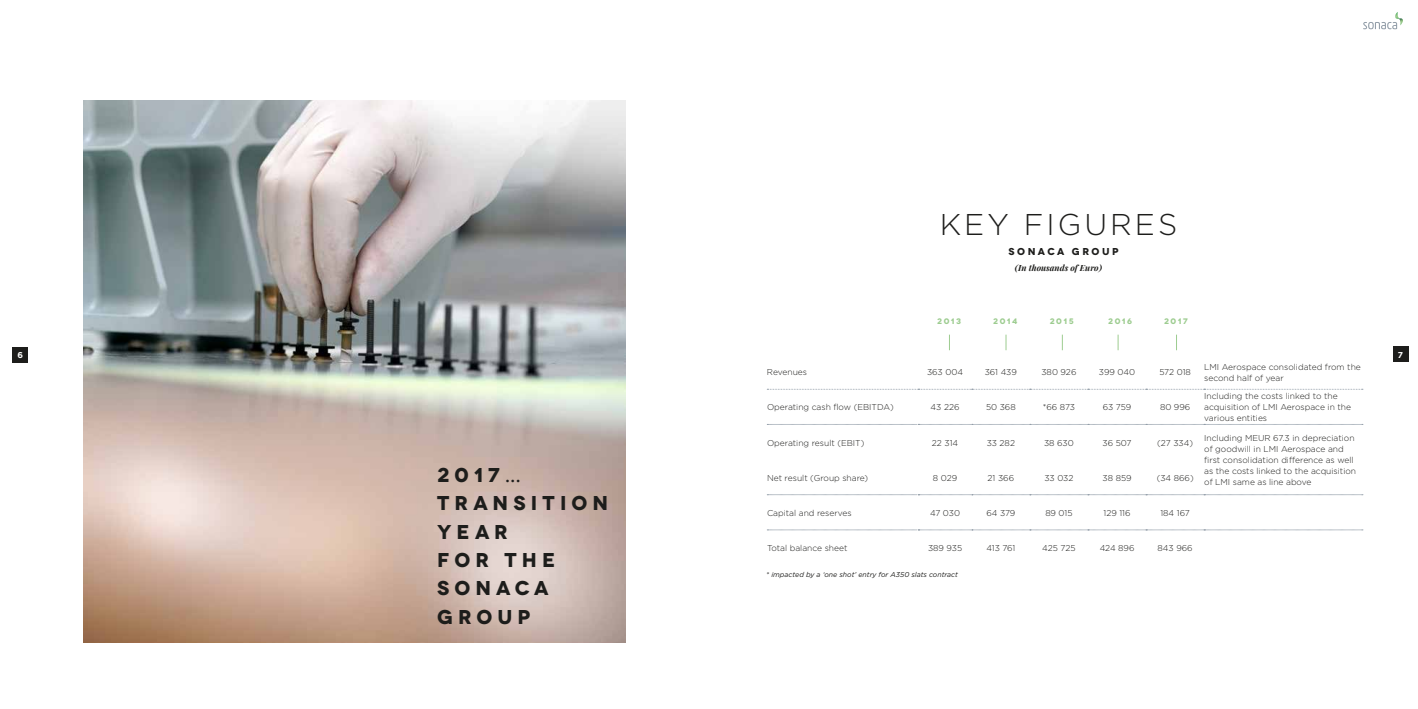
<style>
.page{position:relative;width:1418px;height:709px;background:#fff}
.page>*{position:absolute;margin:0;border:0;box-sizing:border-box;transform-origin:0 0}
.t1{font:300 30px "Gotham";letter-spacing:.1em;color:#1d1d1b}
.t2{font:700 20px/28.4px "Novecentowide";letter-spacing:.255em;color:#1d1d1b}
.t3{font:700 10px "Novecentowide";letter-spacing:.245em;color:#1d1d1b}
.t4{font:300 8.5px/11px "Gotham";color:#1d1d1b}
.t5{font:italic 700 8.5px "Playfair Display";color:#1d1d1b}
.t6{font:700 8.5px "Gotham";color:#fff}
.t7{font:700 8px "Novecentowide";letter-spacing:.2em;color:#9dcc90}
.t8{font:italic 7px "Gotham";color:#1d1d1b}
</style>
<div class="page">
<svg style="left:1363px;top:12px;width:40px;height:17px"></svg>
<img style="left:84px;top:101px;width:541px;height:541px">
<svg style="left:767px;top:389px;width:595px;height:1px"></svg>
<svg style="left:767px;top:424px;width:595px;height:1px"></svg>
<svg style="left:767px;top:494px;width:595px;height:1px"></svg>
<svg style="left:767px;top:529px;width:595px;height:1px"></svg>
<svg style="left:949px;top:334px;width:1px;height:16px"></svg>
<svg style="left:1005px;top:334px;width:1px;height:16px"></svg>
<svg style="left:1062px;top:334px;width:1px;height:16px"></svg>
<svg style="left:1117px;top:334px;width:1px;height:16px"></svg>
<svg style="left:1176px;top:334px;width:1px;height:16px"></svg>
<div style="left:13px;top:347px;width:15px;height:15px;background:#1d1d1b"></div>
<div style="left:1392px;top:347px;width:15px;height:15px;background:#1d1d1b"></div>
<h1 class="t1" style="left:939px;top:208px;width:239px">KEY FIGURES</h1>
<p class="t3" style="left:1008px;top:245px;width:112px">SONACA GROUP</p>
<p class="t5" style="left:1014px;top:261px;width:89px">(In thousands of Euro)</p>
<p class="t7" style="left:937px;top:316px;width:25px">2013</p>
<p class="t7" style="left:993px;top:316px;width:26px">2014</p>
<p class="t7" style="left:1049px;top:316px;width:25px">2015</p>
<p class="t7" style="left:1108px;top:316px;width:25px">2016</p>
<p class="t7" style="left:1164px;top:316px;width:25px">2017</p>
<p class="t6" style="left:18px;top:350px;width:7px">6</p>
<p class="t6" style="left:1397px;top:350px;width:7px">7</p>
<h2 class="t2" style="left:437px;top:460px;width:173px">2017…<br>TRANSITION<br>YEAR<br>FOR THE<br>SONACA<br>GROUP</h2>
<p class="t4" style="left:767px;top:366px;width:42px">Revenues</p>
<p class="t4" style="left:927px;top:366px;width:38px">363 004</p>
<p class="t4" style="left:984px;top:366px;width:34px">361 439</p>
<p class="t4" style="left:1041px;top:366px;width:36px">380 926</p>
<p class="t4" style="left:1098px;top:366px;width:38px">399 040</p>
<p class="t4" style="left:1159px;top:366px;width:33px">572 018</p>
<p class="t4" style="left:1204px;top:361px;width:158px">LMI Aerospace consolidated from the second half of year</p>
<p class="t4" style="left:767px;top:402px;width:128px">Operating cash flow (EBITDA)</p>
<p class="t4" style="left:930px;top:402px;width:30px">43 226</p>
<p class="t4" style="left:986px;top:402px;width:31px">50 368</p>
<p class="t4" style="left:1042px;top:402px;width:34px">*66 873</p>
<p class="t4" style="left:1102px;top:402px;width:30px">63 759</p>
<p class="t4" style="left:1159px;top:402px;width:32px">80 996</p>
<p class="t4" style="left:1204px;top:391px;width:148px">Including the costs linked to the acquisition of LMI Aerospace in the various entities</p>
<p class="t4" style="left:767px;top:437px;width:99px">Operating result (EBIT)</p>
<p class="t4" style="left:932px;top:437px;width:28px">22 314</p>
<p class="t4" style="left:986px;top:437px;width:30px">33 282</p>
<p class="t4" style="left:1044px;top:437px;width:31px">38 630</p>
<p class="t4" style="left:1102px;top:437px;width:31px">36 507</p>
<p class="t4" style="left:1157px;top:437px;width:37px">(27 334)</p>
<p class="t4" style="left:1204px;top:432px;width:153px">Including MEUR 67.3 in depreciation of goodwill in LMI Aerospace and first consolidation difference as well as the costs linked to the acquisition of LMI same as line above</p>
<p class="t4" style="left:767px;top:472px;width:103px">Net result (Group share)</p>
<p class="t4" style="left:932px;top:472px;width:26px">8 029</p>
<p class="t4" style="left:987px;top:472px;width:28px">21 366</p>
<p class="t4" style="left:1044px;top:472px;width:31px">33 032</p>
<p class="t4" style="left:1102px;top:472px;width:31px">38 859</p>
<p class="t4" style="left:1156px;top:472px;width:38px">(34 866)</p>
<p class="t4" style="left:767px;top:507px;width:86px">Capital and reserves</p>
<p class="t4" style="left:930px;top:507px;width:32px">47 030</p>
<p class="t4" style="left:986px;top:507px;width:30px">64 379</p>
<p class="t4" style="left:1045px;top:507px;width:29px">89 015</p>
<p class="t4" style="left:1103px;top:507px;width:29px">129 116</p>
<p class="t4" style="left:1160px;top:507px;width:31px">184 167</p>
<p class="t4" style="left:767px;top:542px;width:82px">Total balance sheet</p>
<p class="t4" style="left:928px;top:542px;width:36px">389 935</p>
<p class="t4" style="left:986px;top:542px;width:31px">413 761</p>
<p class="t4" style="left:1042px;top:542px;width:35px">425 725</p>
<p class="t4" style="left:1099px;top:542px;width:36px">424 896</p>
<p class="t4" style="left:1157px;top:542px;width:37px">843 966</p>
<p class="t8" style="left:766px;top:570px;width:193px">* impacted by a ‘one shot’ entry for A350 slats contract</p>
</div>
